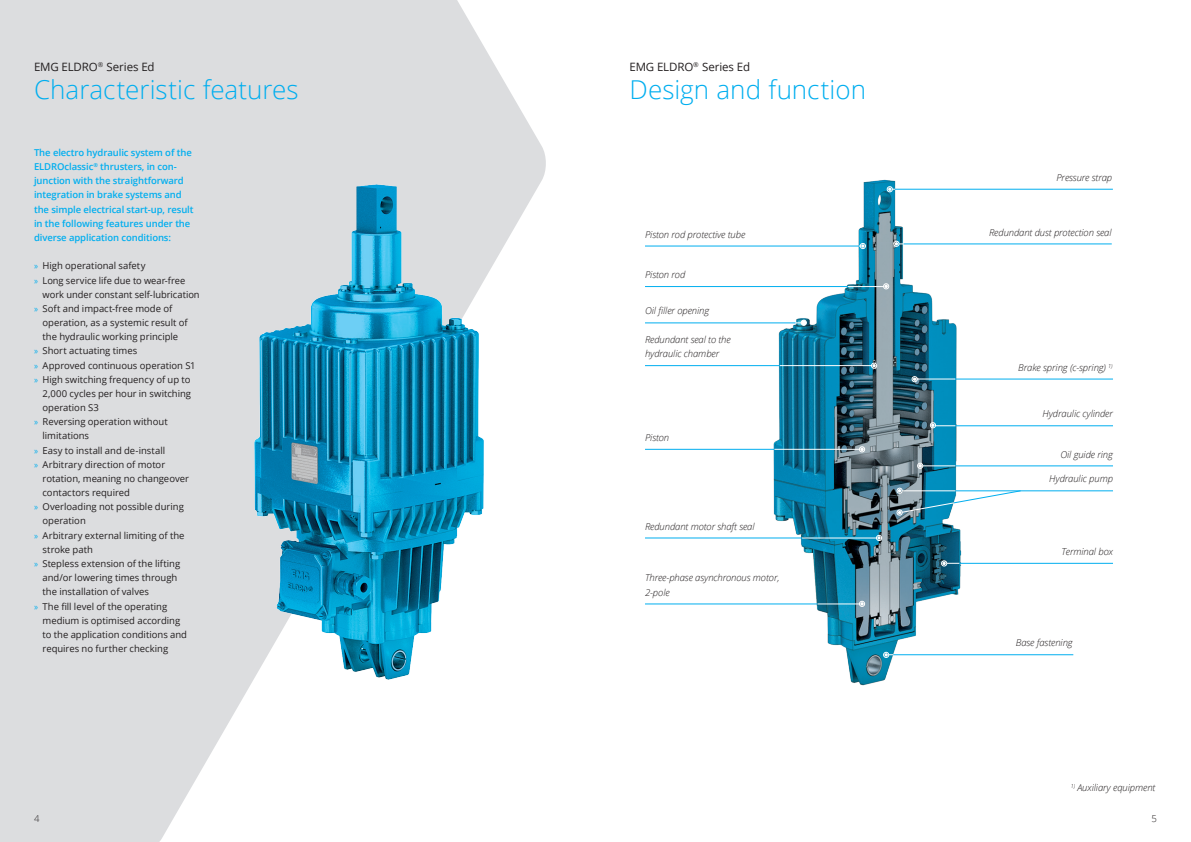
<style>
.page{position:relative;width:1191px;height:842px;background:#fff}
.page>*{position:absolute;margin:0;border:0;box-sizing:border-box;transform-origin:0 0}
.t1{font:300 26px "Open Sans";color:#00aeef}
.t2{font:11.5px "Open Sans";letter-spacing:-.01em;color:#231f20}
.t3{font:9.5px "Open Sans";color:#231f20}
.t4{font:italic 300 9.5px/14.2px "Open Sans";letter-spacing:-.01em;color:#231f20}
.t5{font:600 9.5px/14.2px "Open Sans";letter-spacing:-.01em;color:#00aeef}
.t6{font:300 9.5px "Open Sans";color:#231f20}
.s1{font-family:"Myriad Pro";color:#00aeef}
</style>
<div class="page">
<svg style="left:0;top:0;width:546px;height:842px;fill:#dcdddf"></svg>
<img style="left:645px;top:179px;width:468px;height:507px">
<img style="left:241px;top:183px;width:269px;height:511px">
<hr style="left:645px;top:365px;width:135px;height:1px;background:#00aeef">
<hr style="left:645px;top:323px;width:150px;height:1px;background:#00aeef">
<hr style="left:895px;top:189px;width:217px;height:1px;background:#00aeef">
<hr style="left:903px;top:244px;width:208px;height:1px;background:#00aeef">
<hr style="left:954px;top:379px;width:159px;height:1px;background:#00aeef">
<hr style="left:917px;top:379px;width:38px;height:1px;background:#fff">
<hr style="left:955px;top:425px;width:158px;height:1px;background:#00aeef">
<hr style="left:955px;top:466px;width:158px;height:1px;background:#00aeef">
<hr style="left:922px;top:466px;width:33px;height:1px;background:#fff">
<hr style="left:955px;top:491px;width:158px;height:1px;background:#00aeef">
<hr style="left:959px;top:563px;width:154px;height:1px;background:#00aeef">
<hr style="left:893px;top:654px;width:180px;height:1px;background:#00aeef">
<hr style="left:645px;top:604px;width:172px;height:1px;background:#00aeef">
<hr style="left:817px;top:604px;width:42px;height:1px;background:#fff">
<hr style="left:645px;top:538px;width:157px;height:1px;background:#00aeef">
<hr style="left:802px;top:538px;width:74px;height:1px;background:#fff">
<hr style="left:645px;top:449px;width:129px;height:1px;background:#00aeef">
<hr style="left:774px;top:449px;width:85px;height:1px;background:#fff">
<hr style="left:780px;top:365px;width:91px;height:1px;background:#fff">
<svg style="left:795px;top:320px;width:11px;height:6px"></svg>
<hr style="left:645px;top:286px;width:203px;height:1px;background:#00aeef">
<hr style="left:848px;top:286px;width:35px;height:1px;background:#fff">
<hr style="left:645px;top:246px;width:214px;height:1px;background:#00aeef">
<svg style="left:930px;top:422px;width:25px;height:6px"></svg>
<svg style="left:871px;top:363px;width:6px;height:6px"></svg>
<svg style="left:883px;top:283px;width:6px;height:6px"></svg>
<svg style="left:893px;top:241px;width:10px;height:6px"></svg>
<svg style="left:887px;top:186px;width:8px;height:6px"></svg>
<svg style="left:859px;top:243px;width:6px;height:6px"></svg>
<svg style="left:859px;top:446px;width:6px;height:6px"></svg>
<svg style="left:917px;top:463px;width:6px;height:6px"></svg>
<svg style="left:896px;top:488px;width:125px;height:27px"></svg>
<svg style="left:876px;top:535px;width:6px;height:6px"></svg>
<svg style="left:941px;top:561px;width:18px;height:5px"></svg>
<svg style="left:859px;top:601px;width:6px;height:6px"></svg>
<svg style="left:883px;top:652px;width:10px;height:6px"></svg>
<svg style="left:911px;top:376px;width:6px;height:6px"></svg>
<p class="t2" style="left:34px;top:59px;width:122px">EMG ELDRO<sup>®</sup> Series Ed</p>
<h1 class="t1" style="left:34px;top:72px;width:266px">Characteristic features</h1>
<p class="t5" style="left:34px;top:145px;width:161px">The electro hydraulic system of the ELDROclassic<sup>®</sup> thrusters, in con&shy;junction with the straightforward integration in brake systems and the simple electrical start-up, result in the following features under the diverse application conditions:</p>
<p class="t3" style="left:34px;top:259px;width:113px"><span class="s1">»</span> High operational safety</p>
<p class="t3" style="left:34px;top:274px;width:153px"><span class="s1">»</span> Long service life due to wear-free</p>
<p class="t3" style="left:43px;top:288px;width:159px">work under constant self-lubrication</p>
<p class="t3" style="left:34px;top:302px;width:140px"><span class="s1">»</span> Soft and impact-free mode of</p>
<p class="t3" style="left:43px;top:316px;width:147px">operation, as a systemic result of</p>
<p class="t3" style="left:43px;top:330px;width:137px">the hydraulic working principle</p>
<p class="t3" style="left:34px;top:344px;width:105px"><span class="s1">»</span> Short actuating times</p>
<p class="t3" style="left:34px;top:359px;width:163px"><span class="s1">»</span> Approved continuous operation S1</p>
<p class="t3" style="left:34px;top:373px;width:158px"><span class="s1">»</span> High switching frequency of up to</p>
<p class="t3" style="left:43px;top:387px;width:150px">2,000 cycles per hour in switching</p>
<p class="t3" style="left:43px;top:401px;width:58px">operation S3</p>
<p class="t3" style="left:34px;top:415px;width:135px"><span class="s1">»</span> Reversing operation without</p>
<p class="t3" style="left:43px;top:429px;width:48px">limitations</p>
<p class="t3" style="left:34px;top:444px;width:133px"><span class="s1">»</span> Easy to install and de-install</p>
<p class="t3" style="left:34px;top:458px;width:133px"><span class="s1">»</span> Arbitrary direction of motor</p>
<p class="t3" style="left:43px;top:472px;width:148px">rotation, meaning no changeover</p>
<p class="t3" style="left:43px;top:486px;width:89px">contactors required</p>
<p class="t3" style="left:34px;top:500px;width:151px"><span class="s1">»</span> Overloading not possible during</p>
<p class="t3" style="left:43px;top:514px;width:45px">operation</p>
<p class="t3" style="left:34px;top:529px;width:152px"><span class="s1">»</span> Arbitrary external limiting of the</p>
<p class="t3" style="left:43px;top:543px;width:52px">stroke path</p>
<p class="t3" style="left:34px;top:557px;width:148px"><span class="s1">»</span> Stepless extension of the lifting</p>
<p class="t3" style="left:43px;top:571px;width:136px">and/or lowering times through</p>
<p class="t3" style="left:43px;top:585px;width:108px">the installation of valves</p>
<p class="t3" style="left:34px;top:600px;width:135px"><span class="s1">»</span> The fill level of the operating</p>
<p class="t3" style="left:43px;top:614px;width:139px">medium is optimised according</p>
<p class="t3" style="left:43px;top:628px;width:146px">to the application conditions and</p>
<p class="t3" style="left:43px;top:642px;width:127px">requires no further checking</p>
<p class="t2" style="left:629px;top:59px;width:122px">EMG ELDRO<sup>®</sup> Series Ed</p>
<h1 class="t1" style="left:629px;top:72px;width:238px">Design and function</h1>
<p class="t4" style="left:645px;top:227px;width:102px">Piston rod protective tube</p>
<p class="t4" style="left:645px;top:267px;width:42px">Piston rod</p>
<p class="t4" style="left:645px;top:303px;width:66px">Oil filler opening</p>
<p class="t4" style="left:645px;top:332px;width:87px">Redundant seal to the hydraulic chamber</p>
<p class="t4" style="left:645px;top:430px;width:26px">Piston</p>
<p class="t4" style="left:645px;top:519px;width:111px">Redundant motor shaft seal</p>
<p class="t4" style="left:645px;top:570px;width:136px">Three-phase asynchronous motor,<br>2-pole</p>
<p class="t4" style="left:1056px;top:170px;width:57px">Pressure strap</p>
<p class="t4" style="left:989px;top:225px;width:124px">Redundant dust protection seal</p>
<p class="t4" style="left:1018px;top:360px;width:96px">Brake spring (c-spring) <sup>1)</sup></p>
<p class="t4" style="left:1042px;top:406px;width:72px">Hydraulic cylinder</p>
<p class="t4" style="left:1060px;top:447px;width:54px">Oil guide ring</p>
<p class="t4" style="left:1049px;top:471px;width:65px">Hydraulic pump</p>
<p class="t4" style="left:1061px;top:544px;width:53px">Terminal box</p>
<p class="t4" style="left:1016px;top:635px;width:58px">Base fastening</p>
<p class="t4" style="left:1070px;top:780px;width:86px"><sup>1)</sup> Auxiliary equipment</p>
<p class="t6" style="left:34px;top:812px;width:7px">4</p>
<p class="t6" style="left:1151px;top:812px;width:7px">5</p>
</div>
